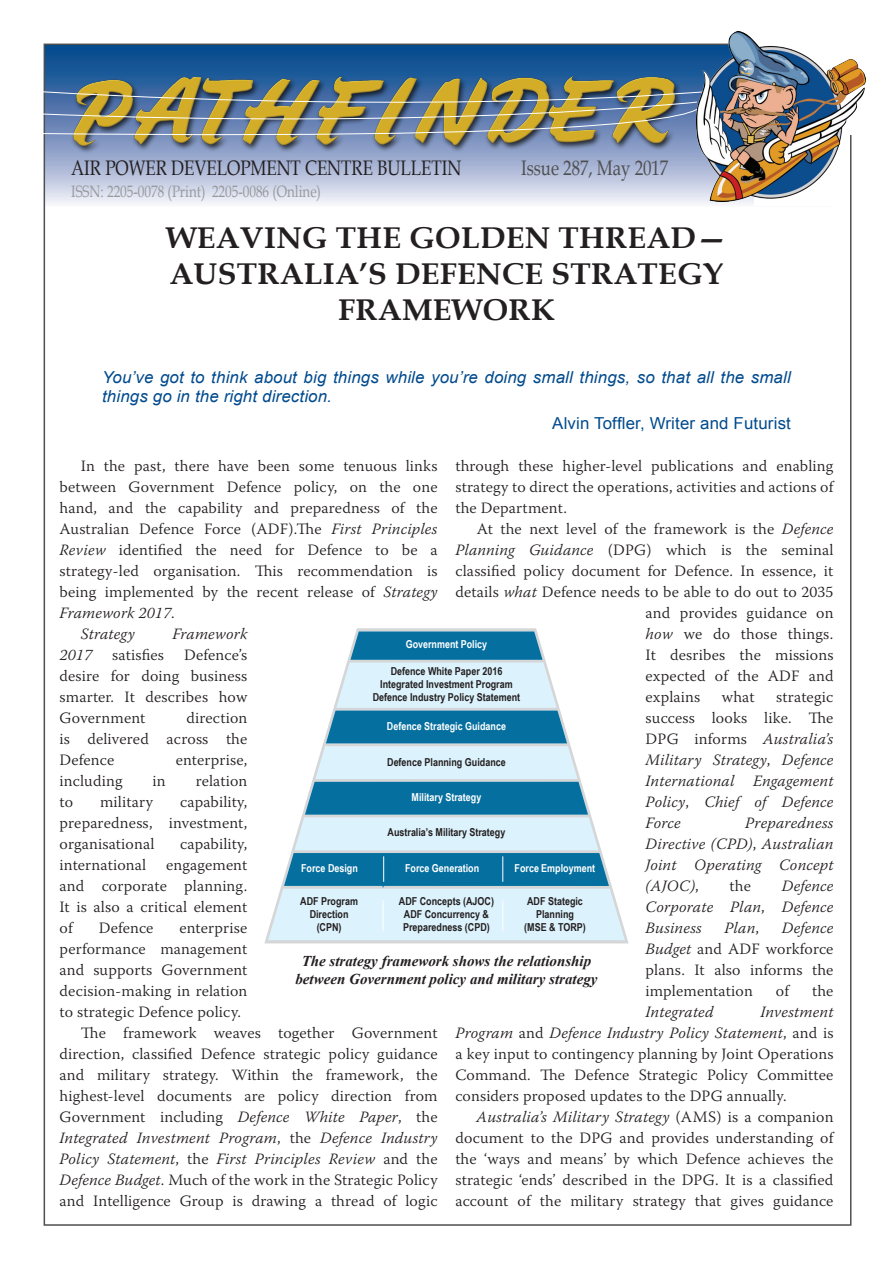
<style>
.page{position:relative;width:893px;height:1263px;background:#fff}
.page>*{position:absolute;margin:0;border:0;box-sizing:border-box;transform-origin:0 0}
.t1{font:700 30px/36px "Book Antiqua";letter-spacing:.01em;color:#231f20;text-align:center}
.t2{font:21px "Book Antiqua";color:#231f20;scale:.8 1}
.t3{font:21px "Book Antiqua";color:#4e4f50;scale:.8 1}
.t4{font:italic 16.5px/19.8px "Arial";letter-spacing:.01em;color:#004a8d}
.t5{font:16.5px "Book Antiqua";color:#97999c;scale:.8 1}
.t6{font:16.5px "Arial";letter-spacing:.01em;color:#004a8d}
.t7{font:300 15.75px/21px "Warnock Pro";letter-spacing:.01em;color:#231f20;text-align:justify}
.t8{font:italic 300 15.75px/21px "Warnock Pro";letter-spacing:.01em;color:#231f20;text-align:justify}
.t9{font:italic 700 15px/18px "Times New Roman";color:#231f20;text-align:center}
.t10{font:700 10.95px/13px "Arial Narrow";color:#231f20;text-align:center}
.t11{font:700 10.95px "Arial Narrow";color:#fff}
.s1{font-style:italic}
.s2{font-style:normal}
</style>
<div class="page">
<svg style="left:47px;top:47px;width:707px;height:158px"></svg>
<img style="left:53px;top:45px;width:643px;height:143px">
<svg style="left:43px;top:91px;width:653px;height:51px;background:#8d8c71"></svg>
<img style="left:696px;top:31px;width:169px;height:171px">
<svg style="left:264px;top:628px;width:365px;height:315px"></svg>
<svg style="left:268px;top:631px;width:357px;height:309px;fill:#dcf2fc"></svg>
<hr style="left:383px;top:900px;width:1px;height:31px;background:#fff">
<hr style="left:383px;top:856px;width:1px;height:31px;background:#056f9f">
<hr style="left:502px;top:900px;width:1px;height:31px;background:#fff">
<div style="left:305px;top:782px;width:283px;height:33px;background:#056f9f"></div>
<svg style="left:326px;top:710px;width:241px;height:33px;background:#1175a3"></svg>
<svg style="left:350px;top:631px;width:193px;height:29px;background:#1477a4"></svg>
<svg style="left:284px;top:853px;width:325px;height:33px;background:#0d73a2"></svg>
<h2 class="t2" style="left:71px;top:155px;width:489px">AIR POWER DEVELOPMENT CENTRE BULLETIN</h2>
<p class="t5" style="left:71px;top:181px;width:314px">ISSN: 2205-0078 (Print) 2205-0086 (Online)</p>
<h2 class="t3" style="left:521px;top:155px;width:186px">Issue 287, May 2017</h2>
<h1 class="t1" style="left:166px;top:220px;width:562px">WEAVING THE GOLDEN THREAD—<br>AUSTRALIA’S DEFENCE STRATEGY<br>FRAMEWORK</h1>
<p class="t4" style="left:102px;top:367px;width:690px">You’ve got to think about big things while you’re doing small things, so that all the small things go in the right direction.</p>
<p class="t6" style="left:552px;top:412px;width:240px">Alvin Toffler, Writer and Futurist</p>
<p class="t7" style="left:81px;top:455px;width:358px">In the past, there have been some tenuous links</p>
<p class="t7" style="left:60px;top:476px;width:380px">between Government Defence policy, on the one</p>
<p class="t7" style="left:60px;top:497px;width:380px">hand, and the capability and preparedness of the</p>
<p class="t7" style="left:60px;top:518px;width:379px">Australian Defence Force (ADF).The <span class="s1">First Principles</span></p>
<p class="t7" style="left:60px;top:539px;width:380px"><span class="s1">Review</span> identified the need for Defence to be a</p>
<p class="t7" style="left:60px;top:560px;width:380px">strategy-led organisation. This recommendation is</p>
<p class="t7" style="left:60px;top:581px;width:380px">being implemented by the recent release of <span class="s1">Strategy</span></p>
<p class="t8" style="left:60px;top:602px;width:117px">Framework 2017<span class="s2">.</span></p>
<p class="t8" style="left:81px;top:623px;width:56px">Strategy</p>
<p class="t8" style="left:172px;top:623px;width:76px">Framework</p>
<p class="t8" style="left:60px;top:644px;width:34px">2017</p>
<p class="t7" style="left:112px;top:644px;width:53px">satisfies</p>
<p class="t7" style="left:455px;top:455px;width:380px">through these higher-level publications and enabling strategy to direct the operations, activities and actions of the Department.</p>
<p class="t7" style="left:477px;top:518px;width:358px">At the next level of the framework is the <span class="s1">Defence</span></p>
<p class="t7" style="left:455px;top:539px;width:380px"><span class="s1">Planning Guidance</span> (DPG) which is the seminal</p>
<p class="t7" style="left:455px;top:560px;width:380px">classified policy document for Defence. In essence, it</p>
<p class="t7" style="left:455px;top:581px;width:380px">details <span class="s1">what</span> Defence needs to be able to do out to 2035</p>
<p class="t7" style="left:646px;top:602px;width:189px">and provides guidance on</p>
<p class="t7" style="left:646px;top:623px;width:189px"><span class="s1">how</span> we do those things.</p>
<p class="t7" style="left:646px;top:644px;width:189px">It desribes the missions</p>
<p class="t7" style="left:646px;top:665px;width:189px">expected of the ADF and</p>
<p class="t7" style="left:646px;top:686px;width:56px">explains</p>
<p class="t7" style="left:722px;top:686px;width:34px">what</p>
<p class="t11" style="left:406px;top:636px;width:83px">Government Policy</p>
<p class="t7" style="left:60px;top:644px;width:189px;text-indent:125px">Defence’s desire for doing business smarter. It describes how Government</p>
<p class="t10" style="left:373px;top:664px;width:149px">Defence White Paper 2016<br>Integrated Investment Program<br>Defence Industry Policy Statement</p>
<p class="t8" style="left:646px;top:686px;width:189px;text-indent:131px"><span class="s2">strategic success looks like. The DPG informs</span> Australia’s Military Strategy<span class="s2">,</span> Defence International Engagement Policy<span class="s2">,</span> Chief of Defence Force</p>
<p class="t7" style="left:60px;top:707px;width:189px;text-indent:127px">direction is delivered across the Defence</p>
<p class="t11" style="left:387px;top:717px;width:121px">Defence Strategic Guidance</p>
<p class="t10" style="left:387px;top:755px;width:120px">Defence Planning Guidance</p>
<p class="t11" style="left:412px;top:789px;width:71px">Military Strategy</p>
<p class="t10" style="left:388px;top:825px;width:119px">Australia’s Military Strategy</p>
<p class="t7" style="left:176px;top:749px;width:73px">enterprise,</p>
<p class="t7" style="left:60px;top:770px;width:65px">including</p>
<p class="t7" style="left:153px;top:770px;width:15px">in</p>
<p class="t7" style="left:196px;top:770px;width:53px">relation</p>
<p class="t7" style="left:60px;top:791px;width:15px">to</p>
<p class="t7" style="left:100px;top:791px;width:55px">military</p>
<p class="t7" style="left:60px;top:791px;width:189px;text-indent:121px">capability, preparedness, investment, organisational</p>
<p class="t8" style="left:646px;top:812px;width:189px;text-indent:100px">Preparedness Directive (CPD)<span class="s2">,</span> Australian Joint Operating Concept (AJOC)<span class="s2">,</span></p>
<p class="t7" style="left:180px;top:833px;width:69px">capability,</p>
<p class="t7" style="left:60px;top:854px;width:88px">international</p>
<p class="t7" style="left:60px;top:854px;width:189px;text-indent:107px">engagement and corporate planning.<br>It is also a critical element of</p>
<p class="t11" style="left:405px;top:860px;width:76px">Force Generation</p>
<p class="t11" style="left:515px;top:860px;width:82px">Force Employment</p>
<p class="t11" style="left:301px;top:860px;width:58px">Force Design</p>
<p class="t10" style="left:300px;top:894px;width:59px">ADF Program<br>Direction (CPN)</p>
<p class="t10" style="left:399px;top:894px;width:97px">ADF Concepts (AJOC)<br>ADF Concurrency &amp;<br>Preparedness (CPD)</p>
<p class="t10" style="left:524px;top:894px;width:63px">ADF Stategic<br>Planning (MSE &amp; TORP)</p>
<p class="t8" style="left:646px;top:875px;width:189px;text-indent:136px">Defence Corporate Plan<span class="s2">,</span> Defence Business</p>
<p class="t7" style="left:730px;top:875px;width:23px">the</p>
<p class="t7" style="left:99px;top:917px;width:56px">Defence</p>
<p class="t7" style="left:179px;top:917px;width:69px">enterprise</p>
<p class="t7" style="left:60px;top:938px;width:189px">performance management</p>
<p class="t7" style="left:60px;top:959px;width:189px">and supports Government</p>
<p class="t7" style="left:60px;top:980px;width:189px">decision-making in relation</p>
<p class="t7" style="left:60px;top:1001px;width:183px">to strategic Defence policy.</p>
<p class="t7" style="left:81px;top:1022px;width:358px">The framework weaves together Government</p>
<p class="t7" style="left:60px;top:1043px;width:379px">direction, classified Defence strategic policy guidance</p>
<p class="t7" style="left:60px;top:1064px;width:380px">and military strategy. Within the framework, the</p>
<p class="t7" style="left:60px;top:1085px;width:380px">highest-level documents are policy direction from</p>
<p class="t7" style="left:60px;top:1106px;width:380px">Government including <span class="s1">Defence White Paper</span>, the</p>
<p class="t8" style="left:60px;top:1127px;width:380px">Integrated Investment Program<span class="s2">, the</span> Defence Industry</p>
<p class="t8" style="left:60px;top:1148px;width:380px">Policy Statement<span class="s2">, the</span> First Principles Review <span class="s2">and the</span></p>
<p class="t7" style="left:60px;top:1169px;width:380px"><span class="s1">Defence Budget</span>. Much of the work in the Strategic Policy</p>
<p class="t7" style="left:60px;top:1190px;width:380px">and Intelligence Group is drawing a thread of logic</p>
<p class="t7" style="left:646px;top:917px;width:189px;text-indent:136px"><span class="s1">Defence Budget</span> and ADF workforce plans. It also informs the implementation</p>
<p class="t8" style="left:724px;top:917px;width:36px">Plan<span class="s2">,</span></p>
<p class="t9" style="left:295px;top:952px;width:304px">The strategy framework shows the relationship between Government policy and military strategy</p>
<p class="t7" style="left:776px;top:980px;width:15px">of</p>
<p class="t7" style="left:812px;top:980px;width:23px">the</p>
<p class="t8" style="left:646px;top:1001px;width:70px">Integrated</p>
<p class="t7" style="left:455px;top:1001px;width:380px;text-indent:305px"><span class="s1">Investment Program</span> and <span class="s1">Defence Industry Policy Statement</span>, and is a key input to contingency planning by Joint Operations Command. The Defence Strategic Policy Committee considers proposed updates to the DPG annually.</p>
<p class="t7" style="left:455px;top:1106px;width:380px;text-indent:21px"><span class="s1">Australia’s Military Strategy</span> (AMS) is a companion document to the DPG and provides understanding of the ‘ways and means’ by which Defence achieves the strategic ‘ends’ described in the DPG. It is a classified account of the military strategy that gives guidance</p>
</div>
